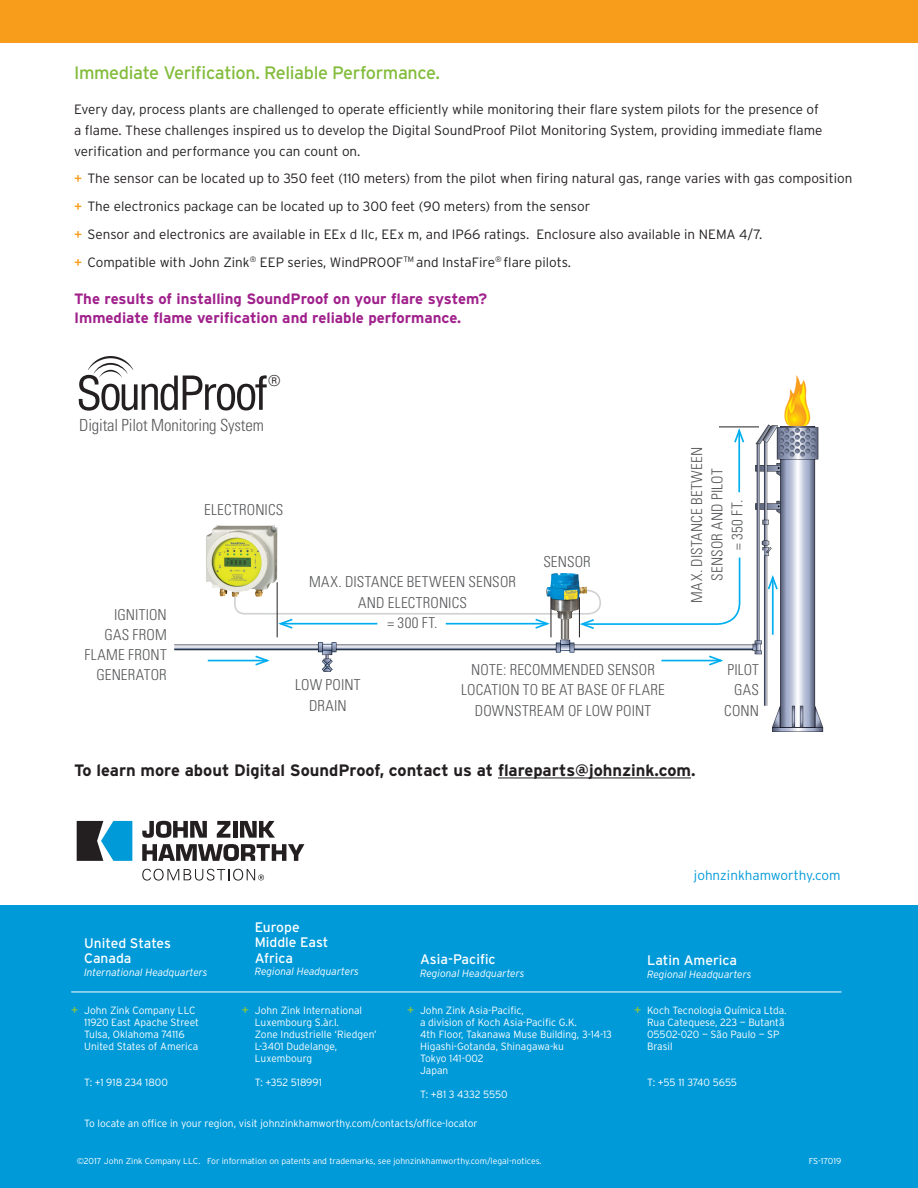
<style>
.page{position:relative;width:918px;height:1188px;background:#fff}
.page>*{position:absolute;margin:0;border:0;box-sizing:border-box;transform-origin:0 0}
.t1{font:18px "Interstate";letter-spacing:-.02em;color:#83bc3c}
.t2{font:300 condensed 16.8px "Univers LT Std";letter-spacing:-.01em;color:#57585a}
.t3{font:700 16.5px "Interstate";color:#231f20}
.t4{font:300 condensed 15px/20.1px "Univers LT Std";letter-spacing:.01em;color:#57585a;text-align:center}
.t5{font:700 15px/18.8px "Interstate";color:#a0218c}
.t6{font:15px "Univers LT Std";color:#231f20}
.t7{font:13.8px/15.3px "Interstate";color:#fff}
.t8{font:300 13.5px/27.8px "Interstate";color:#231f20}
.t9{font:300 13.5px "Interstate";color:#009ad9}
.t10{font:12px "Interstate";color:#8bc63e}
.t11{font:300 10.5px/12px "Interstate";color:#fff}
.t12{font:italic 300 10.5px "Interstate";color:#fff}
.t13{font:300 8.7px "Interstate";color:#fff}
.s1{font-weight:400;color:#f89c1c}
.s2{font-weight:400;font-size:12px;color:#8bc63e}
</style>
<div class="page">
<img style="left:78px;top:375px;width:746px;height:357px">
<div style="left:205px;top:525px;width:74px;height:99px;background:#fff"></div>
<img style="left:206px;top:525px;width:71px;height:72px">
<hr style="left:661px;top:660px;width:60px;height:1px;background:#00aeef">
<svg style="left:707px;top:654px;width:19px;height:13px"></svg>
<hr style="left:208px;top:660px;width:59px;height:1px;background:#00aeef">
<svg style="left:253px;top:654px;width:19px;height:13px"></svg>
<img style="left:546px;top:630px;width:41px;height:9px">
<svg style="left:233px;top:556px;width:508px;height:74px"></svg>
<hr style="left:738px;top:431px;width:2px;height:61px;background:#00aeef">
<svg style="left:733px;top:427px;width:13px;height:17px"></svg>
<hr style="left:772px;top:577px;width:2px;height:58px;background:#00aeef">
<svg style="left:766px;top:573px;width:13px;height:18px"></svg>
<hr style="left:719px;top:426px;width:40px;height:1px;background:#231f20">
<hr style="left:579px;top:597px;width:1px;height:40px;background:#231f20">
<hr style="left:551px;top:597px;width:1px;height:40px;background:#231f20">
<hr style="left:277px;top:582px;width:1px;height:55px;background:#231f20">
<svg style="left:79px;top:356px;width:191px;height:55px"></svg>
<div style="left:268px;top:375px;width:31px;height:16px;background:#fff"></div>
<hr style="left:498px;top:778px;width:193px;height:1px;background:#231f20">
<div style="left:0;top:0;width:918px;height:42px;background:#f89c1c"></div>
<div style="left:0;top:905px;width:918px;height:283px;background:#009ad9"></div>
<svg style="left:77px;top:821px;width:55px;height:40px;background:#2f738f"></svg>
<svg style="left:142px;top:844px;width:162px;height:17px"></svg>
<svg style="left:142px;top:821px;width:65px;height:17px"></svg>
<svg style="left:217px;top:821px;width:13px;height:17px"></svg>
<hr style="left:233px;top:821px;width:4px;height:17px;background:#231f20">
<svg style="left:240px;top:821px;width:35px;height:17px"></svg>
<svg style="left:142px;top:869px;width:122px;height:12px"></svg>
<hr style="left:71px;top:992px;width:771px;height:1px;background:#fff">
<h1 class="t1" style="left:74px;top:62px;width:367px">Immediate Verification. Reliable Performance.</h1>
<p class="t8" style="left:74px;top:98px;width:750px;line-height:21px">Every day, process plants are challenged to operate efficiently while monitoring their flare system pilots for the presence of a flame. These challenges inspired us to develop the Digital SoundProof Pilot Monitoring System, providing immediate flame verification and performance you can count on.</p>
<p class="t8" style="left:74px;top:165px;width:780px"><span class="s1">+</span> The sensor can be located up to 350 feet (110 meters) from the pilot when firing natural gas, range varies with gas composition <span class="s1">+</span> The electronics package can be located up to 300 feet (90 meters) from the sensor<br><span class="s1">+</span> Sensor and electronics are available in EEx d IIc, EEx m, and IP66 ratings. Enclosure also available in NEMA 4/7.<br><span class="s1">+</span> Compatible with John Zink<sup>®</sup> EEP series, WindPROOF<sup>TM</sup> and InstaFire<sup>®</sup> flare pilots.</p>
<p class="t5" style="left:74px;top:289px;width:415px">The results of installing SoundProof on your flare system?<br>Immediate flame verification and reliable performance.</p>
<p class="t6" style="left:268px;top:371px;width:14px">®</p>
<p class="t2" style="left:79px;top:415px;width:186px">Digital Pilot Monitoring System</p>
<p class="t4" style="left:85px;top:604px;width:84px;text-align:right">IGNITION<br>GAS FROM<br>FLAME FRONT<br>GENERATOR</p>
<p class="t4" style="left:204px;top:500px;width:81px">ELECTRONICS</p>
<p class="t4" style="left:309px;top:572px;width:208px">MAX. DISTANCE BETWEEN SENSOR<br>AND ELECTRONICS<br>= 300 FT.</p>
<p class="t4" style="left:543px;top:552px;width:49px">SENSOR</p>
<p class="t4" style="left:295px;top:675px;width:67px">LOW POINT<br>DRAIN</p>
<p class="t4" style="left:461px;top:660px;width:205px">NOTE: RECOMMENDED SENSOR<br>LOCATION TO BE AT BASE OF FLARE<br>DOWNSTREAM OF LOW POINT</p>
<p class="t4" style="left:687px;top:603px;width:158px;rotate:-90deg">MAX. DISTANCE BETWEEN<br>SENSOR AND PILOT<br>= 350 FT.</p>
<p class="t4" style="left:724px;top:660px;width:36px;text-align:right">PILOT<br>GAS<br>CONN</p>
<p class="t3" style="left:74px;top:760px;width:623px">To learn more about Digital SoundProof, contact us at flareparts@johnzink.com.</p>
<p class="t7" style="left:84px;top:935px;width:88px">United States<br>Canada</p>
<p class="t12" style="left:84px;top:966px;width:125px">International Headquarters</p>
<p class="t7" style="left:255px;top:919px;width:75px">Europe<br>Middle East<br>Africa</p>
<p class="t12" style="left:255px;top:966px;width:106px">Regional Headquarters</p>
<p class="t7" style="left:420px;top:952px;width:77px">Asia-Pacific</p>
<p class="t12" style="left:420px;top:968px;width:106px">Regional Headquarters</p>
<p class="t9" style="left:694px;top:867px;width:148px">johnzinkhamworthy.com</p>
<p class="t7" style="left:647px;top:952px;width:92px">Latin America</p>
<p class="t12" style="left:647px;top:968px;width:106px">Regional Headquarters</p>
<p class="t11" style="left:647px;top:1004px;width:141px">Koch Tecnologia Química Ltda.<br>Rua Catequese, 223 — Butantã<br>05502-020 — São Paulo — SP<br>Brasil</p>
<p class="t11" style="left:647px;top:1076px;width:92px">T: +55 11 3740 5655</p>
<p class="t11" style="left:71px;top:1004px;width:126px"><span class="s2">+</span> John Zink Company LLC</p>
<p class="t10" style="left:407px;top:1003px;width:9px">+</p>
<p class="t11" style="left:84px;top:1016px;width:116px">11920 East Apache Street<br>Tulsa, Oklahoma 74116<br>United States of America</p>
<p class="t11" style="left:84px;top:1076px;width:85px">T: +1 918 234 1800</p>
<p class="t10" style="left:242px;top:1003px;width:9px">+</p>
<p class="t11" style="left:420px;top:1004px;width:193px">John Zink Asia-Pacific,<br>a division of Koch Asia-Pacific G.K.<br>4th Floor, Takanawa Muse Building, 3-14-13<br>Higashi-Gotanda, Shinagawa-ku<br>Tokyo 141-002<br>Japan</p>
<p class="t11" style="left:420px;top:1088px;width:89px">T: +81 3 4332 5550</p>
<p class="t11" style="left:255px;top:1004px;width:109px">John Zink International</p>
<p class="t10" style="left:634px;top:1003px;width:9px">+</p>
<p class="t11" style="left:255px;top:1016px;width:123px">Luxembourg S.àr.l.<br>Zone Industrielle ‘Riedgen’<br>L-3401 Dudelange,<br>Luxembourg</p>
<p class="t11" style="left:255px;top:1076px;width:69px">T: +352 518991</p>
<p class="t11" style="left:84px;top:1117px;width:395px">To locate an office in your region, visit johnzinkhamworthy.com/contacts/office-locator</p>
<p class="t13" style="left:77px;top:1156px;width:467px">©2017 John Zink Company LLC. For information on patents and trademarks, see johnzinkhamworthy.com/legal-notices.</p>
<p class="t13" style="left:809px;top:1156px;width:34px">FS-17019</p>
</div>
